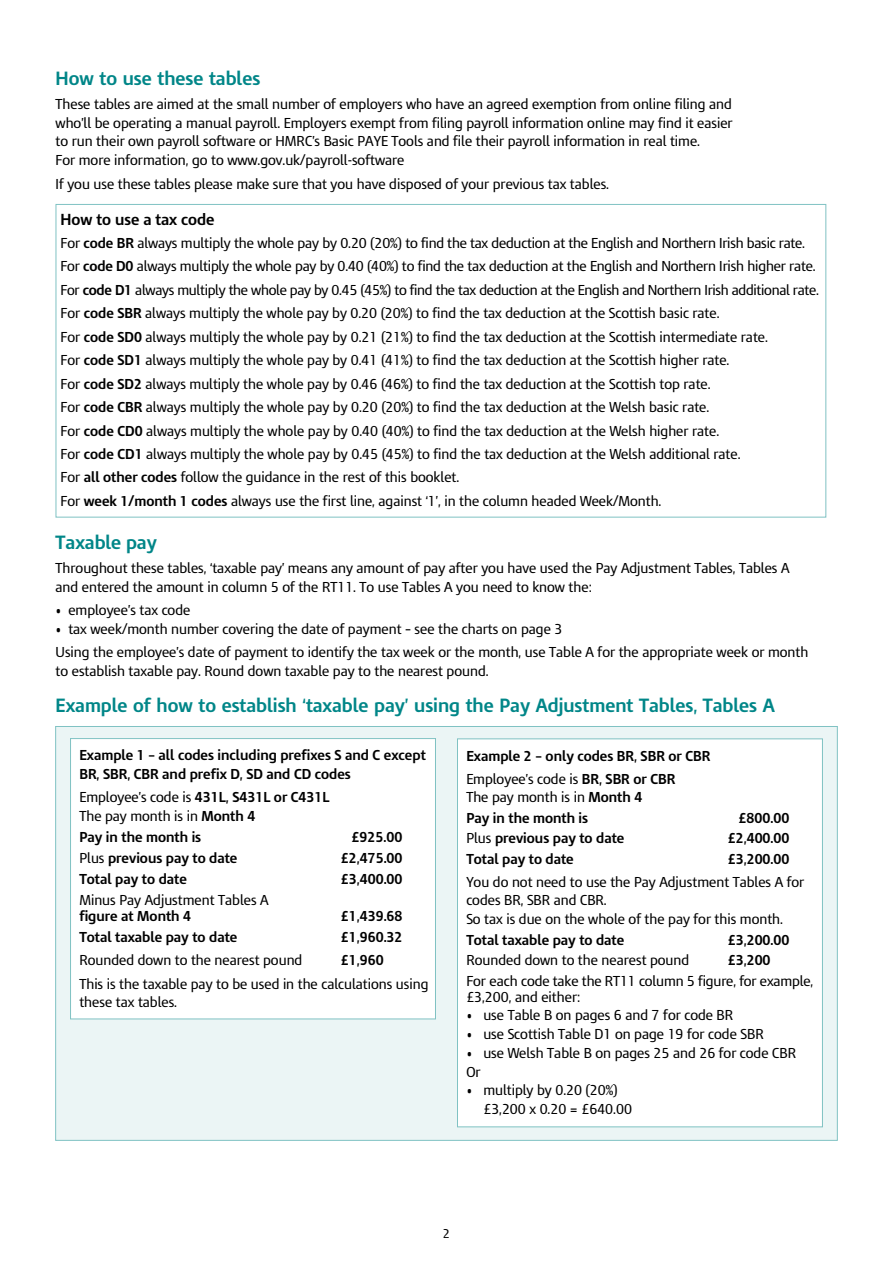
<style>
.page{position:relative;width:893px;height:1263px;background:#fff}
.page>*{position:absolute;margin:0;border:0;box-sizing:border-box;transform-origin:0 0}
.t1{font:700 18px "HMRC Modena";color:#008688}
.t2{font:700 15px "HMRC Modena";color:#000}
.t3{font:13.5px/23.4px "HMRC Modena";color:#000}
.t4{font:700 13.5px/18.8px "HMRC Modena";color:#000}
.t5{font:12px "HMRC Modena";color:#000}
.s1{font-weight:700}
.s2{font-weight:400}
</style>
<div class="page">
<div style="left:55px;top:726px;width:783px;height:415px;background:#ebf5f5;border:1px solid #80c2c3"></div>
<div style="left:71px;top:738px;width:364px;height:281px;background:#fff"></div>
<div style="left:70px;top:738px;width:366px;height:281px;border:1px solid #80c2c3"></div>
<div style="left:457px;top:739px;width:365px;height:388px;background:#fff"></div>
<div style="left:457px;top:738px;width:366px;height:389px;border:1px solid #80c2c3"></div>
<h1 class="t1" style="left:56px;top:68px;width:206px">How to use these tables</h1>
<p class="t3" style="left:56px;top:94px;width:678px;line-height:18.8px">These tables are aimed at the small number of employers who have an agreed exemption from online filing and who’ll be operating a manual payroll. Employers exempt from filing payroll information online may find it easier to run their own payroll software or HMRC’s Basic PAYE Tools and file their payroll information in real time.<br>For more information, go to www.gov.uk/payroll-software</p>
<p class="t3" style="left:56px;top:172px;width:555px">If you use these tables please make sure that you have disposed of your previous tax tables.</p>
<p class="t2" style="left:61px;top:210px;width:156px">How to use a tax code</p>
<p class="t3" style="left:61px;top:231px;width:760px">For <span class="s1">code BR</span> always multiply the whole pay by 0.20 (20%) to find the tax deduction at the English and Northern Irish basic rate.<br>For <span class="s1">code D0</span> always multiply the whole pay by 0.40 (40%) to find the tax deduction at the English and Northern Irish higher rate.<br>For <span class="s1">code D1</span> always multiply the whole pay by 0.45 (45%) to find the tax deduction at the English and Northern Irish additional rate.<br>For <span class="s1">code SBR</span> always multiply the whole pay by 0.20 (20%) to find the tax deduction at the Scottish basic rate.<br>For <span class="s1">code SD0</span> always multiply the whole pay by 0.21 (21%) to find the tax deduction at the Scottish intermediate rate.<br>For <span class="s1">code SD1</span> always multiply the whole pay by 0.41 (41%) to find the tax deduction at the Scottish higher rate.<br>For <span class="s1">code SD2</span> always multiply the whole pay by 0.46 (46%) to find the tax deduction at the Scottish top rate.<br>For <span class="s1">code CBR</span> always multiply the whole pay by 0.20 (20%) to find the tax deduction at the Welsh basic rate.<br>For <span class="s1">code CD0</span> always multiply the whole pay by 0.40 (40%) to find the tax deduction at the Welsh higher rate.<br>For <span class="s1">code CD1</span> always multiply the whole pay by 0.45 (45%) to find the tax deduction at the Welsh additional rate.<br>For <span class="s1">all other codes</span> follow the guidance in the rest of this booklet.<br>For <span class="s1">week 1/month 1 codes</span> always use the first line, against ‘1’, in the column headed Week/Month.</p>
<h1 class="t1" style="left:56px;top:532px;width:103px">Taxable pay</h1>
<p class="t3" style="left:56px;top:558px;width:735px;line-height:18.8px">Throughout these tables, ‘taxable pay’ means any amount of pay after you have used the Pay Adjustment Tables, Tables A and entered the amount in column 5 of the RT11. To use Tables A you need to know the:</p>
<p class="t3" style="left:56px;top:598px;width:136px">• employee’s tax code</p>
<p class="t3" style="left:56px;top:617px;width:754px">• tax week/month number covering the date of payment – see the charts on page 3<br>Using the employee’s date of payment to identify the tax week or the month, use Table A for the appropriate week or month</p>
<p class="t3" style="left:56px;top:659px;width:434px">to establish taxable pay. Round down taxable pay to the nearest pound.</p>
<h1 class="t1" style="left:56px;top:694px;width:721px">Example of how to establish ‘taxable pay’ using the Pay Adjustment Tables, Tables A</h1>
<p class="t4" style="left:79px;top:746px;width:348px">Example 1 – all codes including prefixes S and C except<br>BR, SBR, CBR and prefix D, SD and CD codes</p>
<p class="t3" style="left:79px;top:788px;width:252px;line-height:18.8px">Employee’s code is <span class="s1">431L, S431L or C431L<br></span>The pay month is in <span class="s1">Month 4</span></p>
<p class="t4" style="left:79px;top:828px;width:123px">Pay in the month is</p>
<p class="t4" style="left:352px;top:828px;width:52px">£925.00</p>
<p class="t4" style="left:79px;top:848px;width:160px"><span class="s2">Plus</span> previous pay to date</p>
<p class="t4" style="left:341px;top:848px;width:63px">£2,475.00</p>
<p class="t4" style="left:79px;top:869px;width:109px">Total pay to date</p>
<p class="t4" style="left:341px;top:869px;width:63px">£3,400.00</p>
<p class="t3" style="left:79px;top:888px;width:191px">Minus Pay Adjustment Tables A</p>
<p class="t4" style="left:79px;top:906px;width:113px">figure at Month 4</p>
<p class="t4" style="left:341px;top:906px;width:63px">£1,439.68</p>
<p class="t4" style="left:79px;top:927px;width:159px">Total taxable pay to date</p>
<p class="t4" style="left:341px;top:927px;width:63px">£1,960.32</p>
<p class="t3" style="left:79px;top:948px;width:224px">Rounded down to the nearest pound</p>
<p class="t4" style="left:341px;top:951px;width:44px">£1,960</p>
<p class="t3" style="left:79px;top:974px;width:351px;line-height:18.8px">This is the taxable pay to be used in the calculations using these tax tables.</p>
<p class="t4" style="left:466px;top:744px;width:245px;line-height:23px">Example 2 – only codes BR, SBR or CBR<br><span class="s2">Employee’s code is</span> BR, SBR or CBR</p>
<p class="t4" style="left:466px;top:787px;width:177px;line-height:20.4px"><span class="s2">The pay month is in</span> Month 4<br>Pay in the month is</p>
<p class="t4" style="left:738px;top:808px;width:52px">£800.00</p>
<p class="t4" style="left:466px;top:829px;width:160px"><span class="s2">Plus</span> previous pay to date</p>
<p class="t4" style="left:728px;top:829px;width:63px">£2,400.00</p>
<p class="t4" style="left:466px;top:849px;width:109px">Total pay to date</p>
<p class="t4" style="left:728px;top:849px;width:63px">£3,200.00</p>
<p class="t3" style="left:466px;top:872px;width:339px;line-height:18.8px">You do not need to use the Pay Adjustment Tables A for codes BR, SBR and CBR.<br>So tax is due on the whole of the pay for this month.</p>
<p class="t4" style="left:466px;top:930px;width:159px">Total taxable pay to date</p>
<p class="t4" style="left:728px;top:930px;width:63px">£3,200.00</p>
<p class="t3" style="left:466px;top:948px;width:224px">Rounded down to the nearest pound</p>
<p class="t4" style="left:728px;top:951px;width:44px">£3,200</p>
<p class="t3" style="left:466px;top:972px;width:348px;line-height:16.2px">For each code take the RT11 column 5 figure, for example, £3,200, and either:</p>
<p class="t3" style="left:466px;top:1004px;width:268px">• use Table B on pages 6 and 7 for code BR</p>
<p class="t3" style="left:466px;top:1022px;width:299px">• use Scottish Table D1 on page 19 for code SBR</p>
<p class="t3" style="left:466px;top:1044px;width:331px;line-height:18.8px">• use Welsh Table B on pages 25 and 26 for code CBR<br>Or</p>
<p class="t3" style="left:483px;top:1081px;width:150px;line-height:18.8px;text-indent:-17px">• multiply by 0.20 (20%) £3,200 x 0.20 = £640.00</p>
<p class="t5" style="left:443px;top:1227px;width:9px">2</p>
</div>
